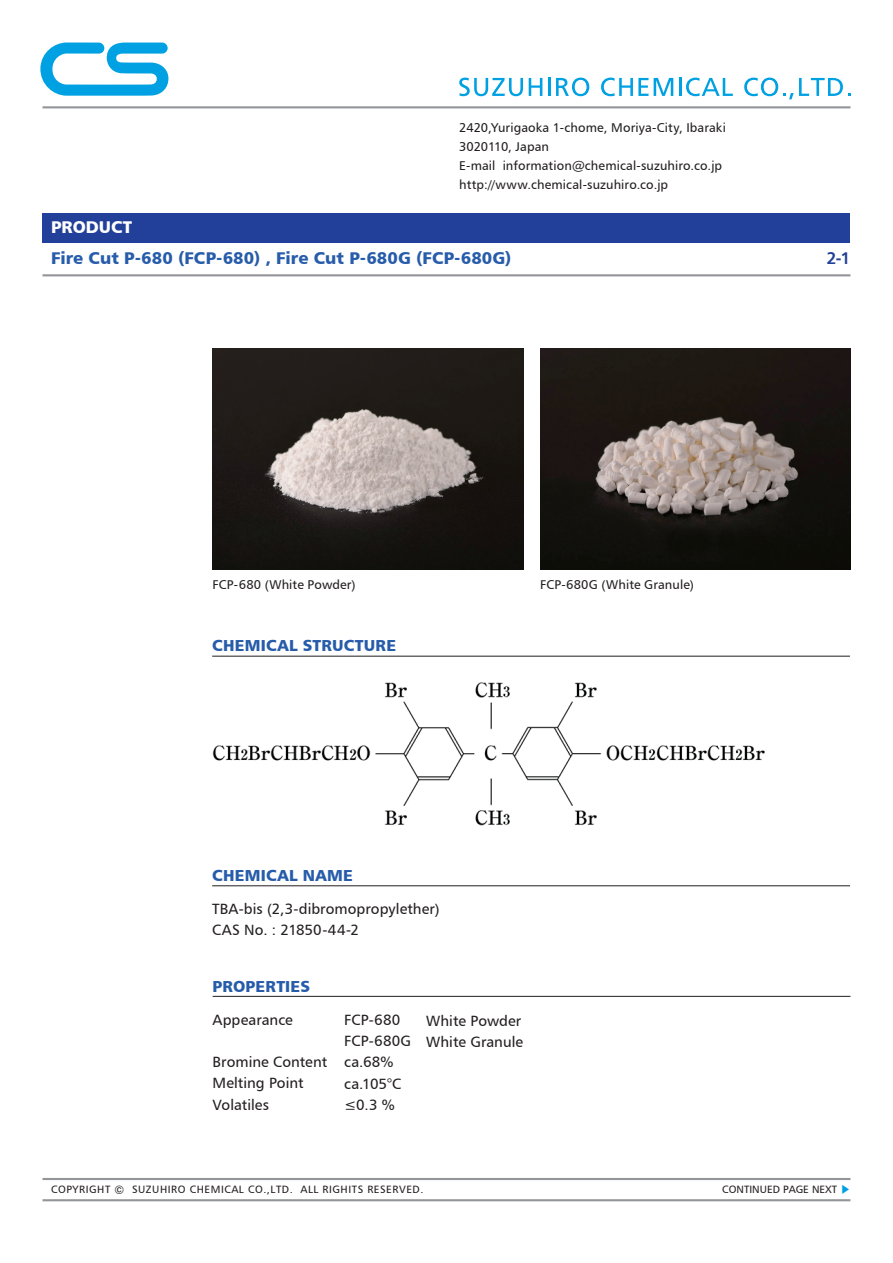
<style>
.page{position:relative;width:893px;height:1263px;background:#fff}
.page>*{position:absolute;margin:0;border:0;box-sizing:border-box;transform-origin:0 0}
.t1{font:16.95px "Humanist 777 BT Black B";letter-spacing:.005em;color:#275caa}
.t2{font:16.95px "Humanist 777 BT Black B";color:#fff}
.t3{font:16.95px "Humanist 777 BT Bold B";color:#223f99}
.t4{font:15.9px "Humanist 777 BT Black B";letter-spacing:.015em;color:#275caa}
.t5{font:14.85px/21.3px "Humanist 777 BT Roman B";letter-spacing:.005em;color:#231f20}
.t6{font:12.75px/19.2px "Humanist 777 BT Roman B";letter-spacing:.01em;color:#231f20}
.t7{font:10.65px "Humanist 777 BT Roman B";letter-spacing:.05em;color:#231f20}
.t8{font:10.65px "Humanist 777 BT Roman B";color:#231f20}
.s1{font-size:11.7px}
.s2{font-family:"Koz Min Pr 6 N";font-size:9.6px;color:#00a1e3}
</style>
<div class="page">
<hr style="left:43px;top:1178px;width:807px;height:2px;background:#939598">
<hr style="left:43px;top:1199px;width:807px;height:2px;background:#939598">
<img style="left:213px;top:682px;width:552px;height:144px">
<img style="left:213px;top:349px;width:310px;height:221px">
<img style="left:540px;top:349px;width:310px;height:221px">
<hr style="left:43px;top:106px;width:807px;height:2px;background:#939598">
<div style="left:43px;top:213px;width:807px;height:29px;background:#223f99"></div>
<hr style="left:43px;top:274px;width:807px;height:2px;background:#939598">
<svg style="left:40px;top:43px;width:129px;height:53px"></svg>
<svg style="left:459px;top:78px;width:64px;height:18px"></svg>
<svg style="left:529px;top:78px;width:13px;height:18px"></svg>
<hr style="left:548px;top:78px;width:3px;height:18px;background:#00a1e3">
<svg style="left:556px;top:78px;width:33px;height:18px"></svg>
<svg style="left:601px;top:78px;width:47px;height:18px"></svg>
<svg style="left:654px;top:78px;width:19px;height:18px"></svg>
<svg style="left:679px;top:78px;width:54px;height:18px"></svg>
<svg style="left:744px;top:78px;width:106px;height:21px"></svg>
<hr style="left:212px;top:656px;width:638px;height:1px;background:#231f20">
<hr style="left:212px;top:885px;width:638px;height:1px;background:#231f20">
<hr style="left:213px;top:996px;width:637px;height:1px;background:#231f20">
<h1 class="t2" style="left:51px;top:216px;width:83px">PRODUCT</h1>
<p class="t6" style="left:459px;top:118px;width:268px">2420,Yurigaoka 1-chome, Moriya-City, Ibaraki<br>3020110, Japan</p>
<p class="t6" style="left:503px;top:156px;width:221px">information@chemical-suzuhiro.co j p.</p>
<p class="t6" style="left:459px;top:156px;width:210px">-E mail http://www.chemical-suzuhiro.co j p.</p>
<h1 class="t1" style="left:51px;top:247px;width:462px">Fire Cut P-680 (FCP-680) , Fire Cut P-680G (FCP-680G(</h1>
<h1 class="t3" style="left:826px;top:248px;width:26px">2-1</h1>
<p class="t6" style="left:213px;top:575px;width:144px">FCP-680 (White Powder)</p>
<p class="t4" style="left:212px;top:636px;width:185px">CHEMICAL STRUCTURE</p>
<p class="t6" style="left:540px;top:575px;width:155px">FCP-680G (White Granule(</p>
<p class="t4" style="left:212px;top:865px;width:142px">CHEMICAL NAME</p>
<p class="t5" style="left:212px;top:898px;width:229px">TBA-bis (2,3-dibromopropylether(<br>CAS No :. 21850-44-2</p>
<p class="t4" style="left:213px;top:976px;width:99px">PROPERTIES</p>
<p class="t5" style="left:213px;top:1008px;width:82px">Appearance</p>
<p class="t5" style="left:213px;top:1051px;width:116px">Bromine Content<br>Melting Point<br>Volatiles</p>
<p class="t5" style="left:344px;top:1008px;width:68px">FCP-680<br>FCP-680G ca.68% ca.105°C ≥0.3 %</p>
<p class="t5" style="left:426px;top:1010px;width:98px">White Powder<br>White Granule</p>
<p class="t7" style="left:51px;top:1183px;width:75px">COPYRIGHT <span class="s1">©</span></p>
<p class="t7" style="left:132px;top:1183px;width:162px">SUZUHIRO CHEMICAL CO.,LTD.</p>
<p class="t7" style="left:300px;top:1183px;width:124px">ALL RIGHITS RESERVED.</p>
<p class="t8" style="left:722px;top:1182px;width:130px">CONTINUED PAGE NEXT <span class="s2">▶</span></p>
</div>
